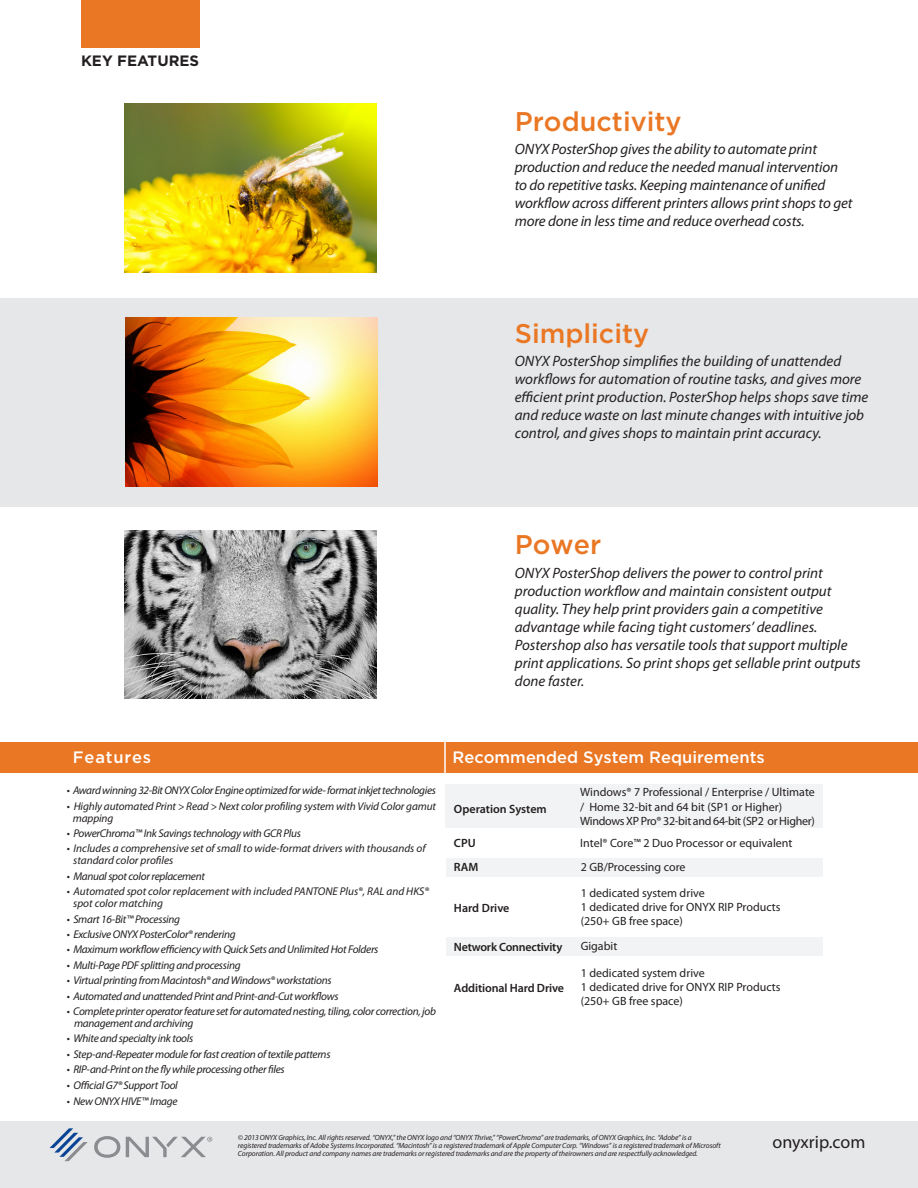
<style>
.page{position:relative;width:918px;height:1188px;background:#fff}
.page>*{position:absolute;margin:0;border:0;box-sizing:border-box;transform-origin:0 0}
.t1{font:500 27px "Gotham";color:#ea7724}
.t2{font:18px "Myriad Pro";color:#231f20}
.t3{font:500 16.5px "Gotham";color:#fff}
.t4{font:500 16.5px "Gotham";letter-spacing:.05em;color:#fff}
.t5{font:italic 15px/18px "Myriad Pro";color:#231f20}
.t6{font:700 15px "Gotham";color:#231f20}
.t7{font:12px/14.4px "Myriad Pro";color:#231f20}
.t8{font:600 12px "Myriad Pro";letter-spacing:-.01em;color:#231f20}
.t9{font:12px "Myriad Pro";letter-spacing:-.025em;color:#231f20}
.t10{font:italic 11.25px "Myriad Pro";letter-spacing:-.025em;color:#231f20}
.t11{font:italic 11.25px "Myriad Pro";color:#231f20}
.t12{font:italic 7.5px/8.2px "Myriad Pro";letter-spacing:-.01em;color:#231f20}
</style>
<div class="page">
<div style="left:0;top:1121px;width:918px;height:67px;background:#e6e7e9"></div>
<svg style="left:94px;top:1136px;width:26px;height:22px"></svg>
<svg style="left:50px;top:1128px;width:38px;height:33px"></svg>
<svg style="left:126px;top:1137px;width:86px;height:20px"></svg>
<div style="left:0;top:298px;width:918px;height:208px;background:#e6e7e9"></div>
<div style="left:81px;top:0;width:119px;height:48px;background:#ea7724"></div>
<div style="left:446px;top:859px;width:377px;height:18px;background:#f2f3f4"></div>
<div style="left:446px;top:938px;width:377px;height:18px;background:#f2f3f4"></div>
<div style="left:445px;top:785px;width:378px;height:43px;background:#f2f3f4"></div>
<div style="left:0;top:742px;width:918px;height:31px;background:#ea7724"></div>
<hr style="left:444px;top:742px;width:2px;height:32px;background:#fff">
<img style="left:125px;top:318px;width:253px;height:168px">
<img style="left:124px;top:531px;width:253px;height:168px">
<img style="left:124px;top:104px;width:253px;height:168px">
<p class="t6" style="left:81px;top:52px;width:120px">KEY FEATURES</p>
<p class="t1" style="left:515px;top:106px;width:168px">Productivity</p>
<p class="t5" style="left:515px;top:140px;width:339px">ONYX PosterShop gives the ability to automate print production and reduce the needed manual intervention to do repetitive tasks. Keeping maintenance of unified workflow across different printers allows print shops to get more done in less time and reduce overhead costs.</p>
<p class="t1" style="left:515px;top:318px;width:136px">Simplicity</p>
<p class="t5" style="left:515px;top:352px;width:355px">ONYX PosterShop simplifies the building of unattended workflows for automation of routine tasks, and gives more efficient print production. PosterShop helps shops save time and reduce waste on last minute changes with intuitive job control, and gives shops to maintain print accuracy.</p>
<p class="t1" style="left:515px;top:529px;width:88px">Power</p>
<p class="t5" style="left:515px;top:563px;width:348px">ONYX PosterShop delivers the power to control print production workflow and maintain consistent output quality. They help print providers gain a competitive advantage while facing tight customers’ deadlines.<br>Postershop also has versatile tools that support multiple print applications. So print shops get sellable print outputs done faster.</p>
<p class="t4" style="left:73px;top:748px;width:80px">Features</p>
<p class="t10" style="left:67px;top:783px;width:371px">• Awardwinning32-BitONYXColorEngineoptimizedforwide-formatinkjettechnologies</p>
<p class="t10" style="left:67px;top:799px;width:371px">• Highly automated Print &gt; Read &gt; Next color profiling system with Vivid Color gamut</p>
<p class="t10" style="left:73px;top:811px;width:42px">mapping</p>
<p class="t10" style="left:67px;top:826px;width:235px">• PowerChroma™ Ink Savings technology with GCR Plus</p>
<p class="t11" style="left:67px;top:842px;width:360px">• Includes a comprehensive set ofsmall to wide-format drivers with thousands of</p>
<p class="t11" style="left:73px;top:854px;width:102px">standard color profiles</p>
<p class="t10" style="left:67px;top:869px;width:140px">• Manual spot color replacement</p>
<p class="t11" style="left:67px;top:884px;width:363px">• Automated spot color replacement with included PANTONE Plus®, RAL and HKS®</p>
<p class="t11" style="left:73px;top:896px;width:91px">spot color matching</p>
<p class="t10" style="left:67px;top:912px;width:115px">• Smart 16-Bit™ Processing</p>
<p class="t10" style="left:67px;top:927px;width:170px">• Exclusive ONYX PosterColor® rendering</p>
<p class="t10" style="left:67px;top:943px;width:313px">• Maximum workflow efficiency with Quick Sets and Unlimited Hot Folders</p>
<p class="t10" style="left:67px;top:958px;width:175px">• Multi-Page PDF splitting and processing</p>
<p class="t10" style="left:67px;top:973px;width:266px">• Virtual printing from Macintosh® and Windows® workstations</p>
<p class="t10" style="left:67px;top:989px;width:273px">• Automated and unattended Print and Print-and-Cut workflows</p>
<p class="t10" style="left:67px;top:1004px;width:371px">• Completeprinteroperatorfeature setforautomatednesting,tiling, color correction, job</p>
<p class="t10" style="left:74px;top:1016px;width:121px">management and archiving</p>
<p class="t10" style="left:67px;top:1032px;width:128px">• White and specialty ink tools</p>
<p class="t10" style="left:67px;top:1047px;width:265px">• Step-and-Repeater module for fast creation of textile patterns</p>
<p class="t10" style="left:67px;top:1062px;width:219px">• RIP-and-Print on the fly while processing other files</p>
<p class="t10" style="left:67px;top:1078px;width:112px">• Official G7® Support Tool</p>
<p class="t10" style="left:67px;top:1095px;width:112px">• New ONYX HIVE™ Image</p>
<p class="t3" style="left:452px;top:748px;width:314px">Recommended System Requirements</p>
<p class="t8" style="left:454px;top:802px;width:94px">Operation System</p>
<p class="t8" style="left:454px;top:836px;width:23px">CPU</p>
<p class="t8" style="left:454px;top:860px;width:26px">RAM</p>
<p class="t8" style="left:454px;top:901px;width:57px">Hard Drive</p>
<p class="t7" style="left:580px;top:785px;width:236px">Windows® 7 Professional / Enterprise / Ultimate / Home 32-bit and 64 bit (SP1 or Higher)</p>
<p class="t9" style="left:580px;top:814px;width:236px">Windows XP Pro® 32-bit and 64-bit (SP2 or Higher)</p>
<p class="t7" style="left:580px;top:836px;width:214px">Intel® Core™ 2 Duo Processor or equivalent</p>
<p class="t7" style="left:581px;top:860px;width:106px">2 GB/Processing core</p>
<p class="t7" style="left:581px;top:885px;width:126px">1 dedicated system drive</p>
<p class="t7" style="left:581px;top:900px;width:201px">1 dedicated drive for ONYX RIP Products</p>
<p class="t7" style="left:581px;top:914px;width:104px">(250+ GB free space)</p>
<p class="t8" style="left:454px;top:940px;width:110px">Network Connectivity</p>
<p class="t8" style="left:454px;top:981px;width:112px">Additional Hard Drive</p>
<p class="t7" style="left:581px;top:939px;width:38px">Gigabit</p>
<p class="t7" style="left:581px;top:965px;width:126px">1 dedicated system drive</p>
<p class="t7" style="left:581px;top:980px;width:201px">1 dedicated drive for ONYX RIP Products</p>
<p class="t7" style="left:581px;top:994px;width:104px">(250+ GB free space)</p>
<p class="t12" style="left:238px;top:1133px;width:484px">© 2013 ONYX Graphics, Inc. All rights reserved. “ONYX,” the ONYX logo and “ONYX Thrive,” “PowerChroma” are trademarks, of ONYX Graphics, Inc. “Adobe” is a registered trademarks of Adobe Systems Incorporated. “Macintosh” is a registered trademark of Apple Computer Corp. “Windows” is a registered trademark of Microsoft<br>Corporation. All product and company names are trademarks or registered trademarks and are the property of theirowners and are respectfully acknowledged.</p>
<p class="t2" style="left:772px;top:1130px;width:95px">onyxrip.com</p>
</div>
